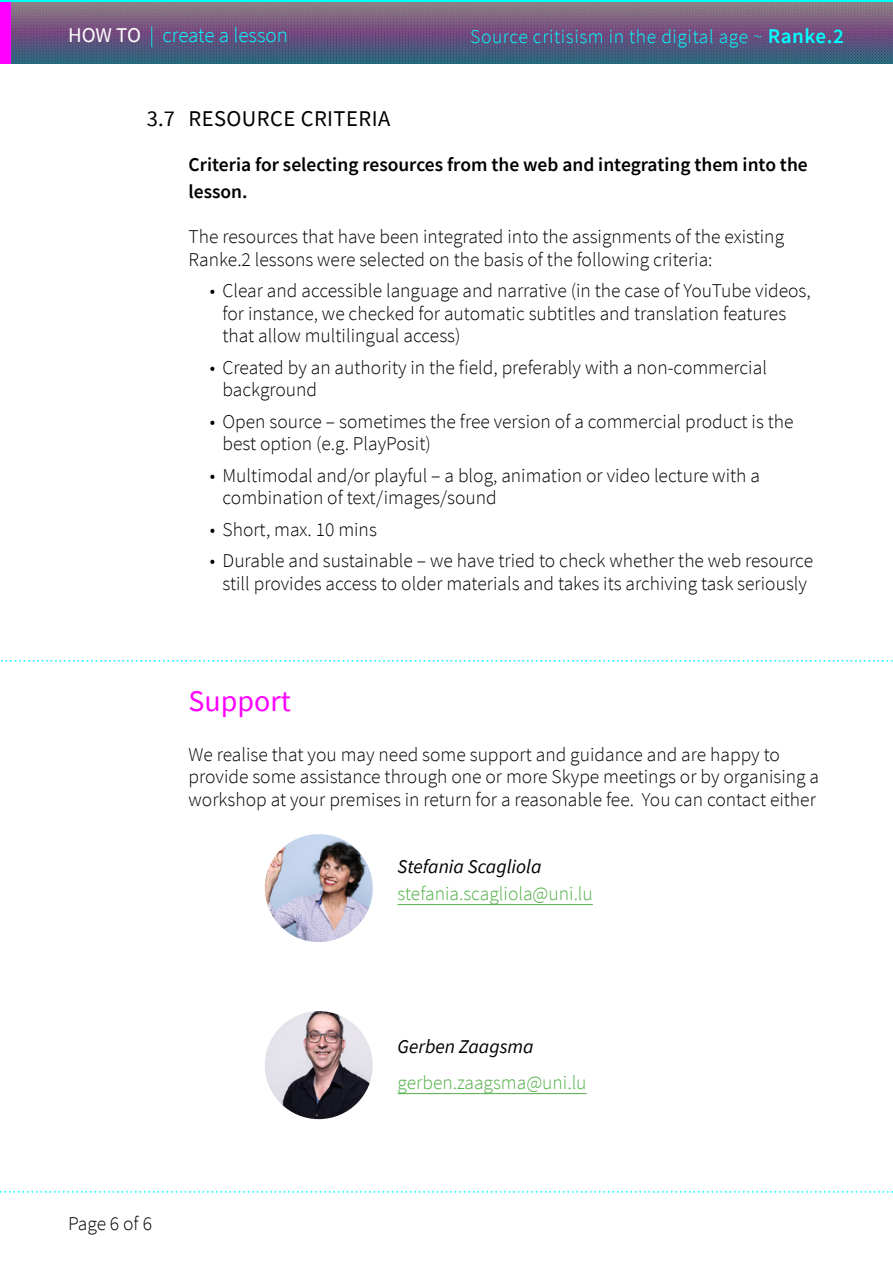
<style>
.page{position:relative;width:893px;height:1263px;background:#fff}
.page>*{position:absolute;margin:0;border:0;box-sizing:border-box;transform-origin:0 0}
.Section_1_-_subtitle{font:30px "Source Sans Pro";color:#f0f}
.Hoofdkop{font:22.5px "Source Sans Pro";letter-spacing:.02em;color:#000}
.nrs_Hoofdkop{font:22.5px "Source Sans Pro";color:#000}
.t1{font:300 21px "Source Sans Pro";color:#0ff}
.Body_text{font:300 19.5px/22.5px "Source Sans Pro";color:#000}
.intro_text{font:600 19.5px/27px "Source Sans Pro";color:#000}
.Body_text-2{font:300 19.5px/27px "Source Sans Pro";color:#50af46}
.t2{font:300 19.5px "Source Sans Pro";letter-spacing:.03em;color:#0ff}
.Body_text-3{font:italic 19.5px "Source Sans Pro";color:#000}
.s1{font-weight:400;color:#fff}
.s2{font-weight:600;font-size:21px}
.s3{font-weight:400;font-style:italic;color:#000}
</style>
<div class="page">
<img style="left:10px;top:2px;width:883px;height:61px">
<svg style="left:0;top:1191px;width:893px;height:2px"></svg>
<hr style="left:398px;top:904px;width:195px;height:1px;background:#50af46">
<hr style="left:398px;top:1093px;width:189px;height:1px;background:#50af46">
<img style="left:265px;top:834px;width:108px;height:108px;border-radius:54px">
<img style="left:265px;top:1011px;width:108px;height:108px;border-radius:54px">
<svg style="left:1px;top:660px;width:892px;height:2px"></svg>
<div style="left:0;top:0;width:10px;height:63px;background:#f0f"></div>
<hr style="left:0;top:0;width:893px;height:2px;background:#0ff">
<p class="t1" style="left:68px;top:22px;width:221px"><span class="s1">HOW TO</span> | create a lesson</p>
<p class="t2" style="left:470px;top:25px;width:375px">Source critisism in the digital age ~ <span class="s2">Ranke.2</span></p>
<p class="nrs_Hoofdkop" style="left:147px;top:104px;width:29px">3.7</p>
<p class="Hoofdkop" style="left:189px;top:104px;width:203px">RESOURCE CRITERIA</p>
<p class="intro_text" style="left:189px;top:151px;width:621px">Criteria for selecting resources from the web and integrating them into the lesson.</p>
<p class="Body_text" style="left:189px;top:225px;width:597px">The resources that have been integrated into the assignments of the existing<br>Ranke.2 lessons were selected on the basis of the following criteria:</p>
<p class="Body_text" style="left:223px;top:279px;width:590px;text-indent:-13px">• Clear and accessible language and narrative (in the case of YouTube videos, for instance, we checked for automatic subtitles and translation features that allow multilingual access)</p>
<p class="Body_text" style="left:223px;top:356px;width:546px;text-indent:-13px">• Created by an authority in the field, preferably with a non-commercial background</p>
<p class="Body_text" style="left:223px;top:410px;width:573px;text-indent:-13px">• Open source – sometimes the free version of a commercial product is the best option (e.g. PlayPosit)</p>
<p class="Body_text" style="left:223px;top:464px;width:539px;text-indent:-13px">• Multimodal and/or playful – a blog, animation or video lecture with a combination of text/images/sound</p>
<p class="Body_text" style="left:210px;top:518px;width:169px">• Short, max. 10 mins</p>
<p class="Body_text" style="left:210px;top:549px;width:605px;text-align:center">• Durable and sustainable – we have tried to check whether the web resource still provides access to older materials and takes its archiving task seriously</p>
<p class="Section_1_-_subtitle" style="left:189px;top:682px;width:104px">Support</p>
<p class="Body_text" style="left:189px;top:743px;width:632px">We realise that you may need some support and guidance and are happy to provide some assistance through one or more Skype meetings or by organising a workshop at your premises in return for a reasonable fee. You can contact either</p>
<p class="Body_text-2" style="left:398px;top:853px;width:197px"><span class="s3">Stefania Scagliola </span>stefania.scagliola@uni.lu</p>
<p class="Body_text" style="left:68px;top:1212px;width:85px">Page 6 of 6</p>
<p class="Body_text-3" style="left:398px;top:1034px;width:138px">Gerben Zaagsma</p>
<p class="Body_text-2" style="left:398px;top:1069px;width:191px">gerben.zaagsma@uni.lu</p>
</div>
